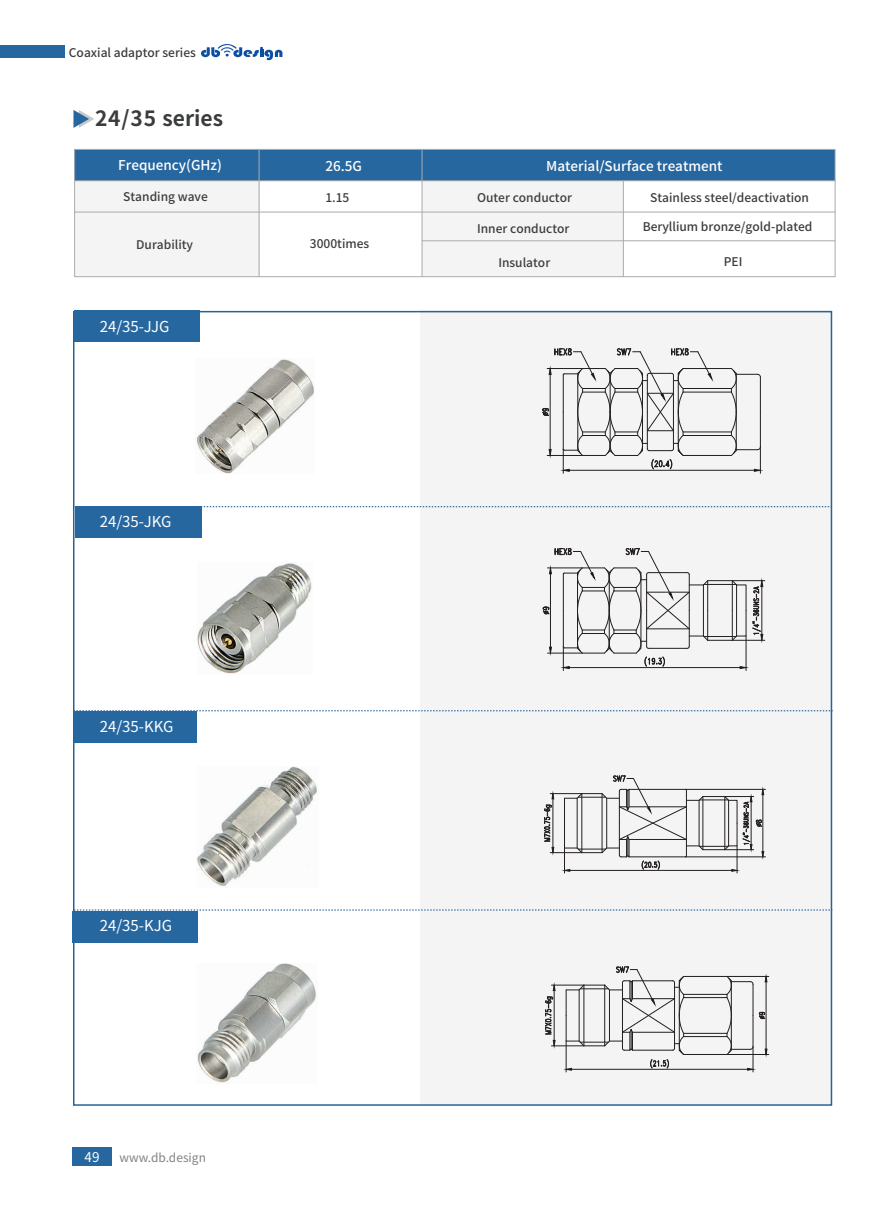
<style>
.page{position:relative;width:893px;height:1212px;background:#fff}
.page>*{position:absolute;margin:0;border:0;box-sizing:border-box;transform-origin:0 0}
.t1{font:700 21px "Noto Sans Hans";color:#3b3d3d}
.t2{font:15px "Noto Sans Hans";color:#fff}
.t3{font:500 13.5px "Noto Sans Hans";color:#fff}
.t4{font:13.5px "Noto Sans Hans";color:#fff}
.t5{font:500 12px "Noto Sans Hans";color:#3d3d3d}
.t6{font:12px "Noto Sans Hans";color:#808285}
</style>
<div class="page">
<div style="left:420px;top:310px;width:411px;height:794px;background:#f4f4f4"></div>
<div style="left:72px;top:1147px;width:40px;height:19px;background:#2767a0"></div>
<svg style="left:201px;top:506px;width:628px;height:1px"></svg>
<svg style="left:76px;top:710px;width:757px;height:1px"></svg>
<svg style="left:76px;top:909px;width:757px;height:1px"></svg>
<img style="left:196px;top:359px;width:118px;height:115px">
<img style="left:198px;top:563px;width:114px;height:111px">
<img style="left:197px;top:766px;width:120px;height:120px">
<img style="left:197px;top:963px;width:119px;height:121px">
<svg style="left:542px;top:348px;width:221px;height:125px"></svg>
<hr style="left:732px;top:640px;width:33px;height:1px;background:#231f20">
<hr style="left:732px;top:580px;width:33px;height:1px;background:#231f20">
<svg style="left:543px;top:548px;width:220px;height:122px"></svg>
<hr style="left:550px;top:852px;width:32px;height:1px;background:#231f20">
<hr style="left:550px;top:793px;width:32px;height:1px;background:#231f20">
<svg style="left:544px;top:791px;width:10px;height:65px"></svg>
<hr style="left:686px;top:856px;width:79px;height:1px;background:#231f20">
<hr style="left:686px;top:789px;width:79px;height:1px;background:#231f20">
<svg style="left:561px;top:775px;width:203px;height:98px"></svg>
<hr style="left:727px;top:1054px;width:42px;height:1px;background:#231f20">
<hr style="left:727px;top:976px;width:42px;height:1px;background:#231f20">
<hr style="left:551px;top:1045px;width:33px;height:1px;background:#231f20">
<hr style="left:551px;top:985px;width:33px;height:1px;background:#231f20">
<svg style="left:545px;top:982px;width:11px;height:67px"></svg>
<svg style="left:563px;top:966px;width:205px;height:106px"></svg>
<div style="left:74px;top:310px;width:125px;height:31px;background:#2767a0"></div>
<div style="left:75px;top:506px;width:126px;height:31px;background:#2767a0"></div>
<div style="left:74px;top:711px;width:122px;height:32px;background:#2767a0"></div>
<div style="left:72px;top:911px;width:126px;height:31px;background:#2767a0"></div>
<div style="left:0;top:46px;width:64px;height:12px;background:#2767a0"></div>
<svg style="left:201px;top:44px;width:81px;height:16px"></svg>
<div style="left:75px;top:181px;width:184px;height:96px;background:#f4f4f4"></div>
<div style="left:422px;top:181px;width:201px;height:96px;background:#f4f4f4"></div>
<div style="left:75px;top:149px;width:760px;height:32px;background:#2767a0"></div>
<div style="left:74px;top:149px;width:761px;height:128px;border:1px solid #a9abae"></div>
<hr style="left:75px;top:212px;width:760px;height:1px;background:#a9abae">
<hr style="left:422px;top:240px;width:413px;height:1px;background:#a9abae">
<hr style="left:75px;top:180px;width:760px;height:1px;background:#a9abae">
<hr style="left:623px;top:181px;width:1px;height:96px;background:#a9abae">
<hr style="left:422px;top:149px;width:1px;height:128px;background:#a9abae">
<hr style="left:259px;top:149px;width:1px;height:128px;background:#a9abae">
<svg style="left:73px;top:110px;width:21px;height:18px"></svg>
<p class="t5" style="left:69px;top:46px;width:129px">Coaxial adaptor series</p>
<h1 class="t1" style="left:95px;top:106px;width:130px">24/35 series</h1>
<p class="t3" style="left:118px;top:158px;width:105px">Frequency(GHz)</p>
<p class="t5" style="left:123px;top:190px;width:86px">Standing wave</p>
<p class="t5" style="left:136px;top:238px;width:58px">Durability</p>
<p class="t2" style="left:100px;top:318px;width:71px">24/35-JJG</p>
<p class="t2" style="left:100px;top:513px;width:73px">24/35-JKG</p>
<p class="t2" style="left:100px;top:718px;width:75px">24/35-KKG</p>
<p class="t2" style="left:100px;top:917px;width:74px">24/35-KJG</p>
<p class="t4" style="left:85px;top:1149px;width:16px">49</p>
<p class="t6" style="left:119px;top:1150px;width:88px">www.db.design</p>
<p class="t3" style="left:325px;top:159px;width:38px">26.5G</p>
<p class="t5" style="left:325px;top:191px;width:26px">1.15</p>
<p class="t5" style="left:310px;top:236px;width:61px">3000times</p>
<p class="t3" style="left:546px;top:159px;width:178px">Material/Surface treatment</p>
<p class="t5" style="left:477px;top:191px;width:96px">Outer conductor</p>
<p class="t5" style="left:477px;top:222px;width:94px">Inner conductor</p>
<p class="t5" style="left:498px;top:256px;width:53px">Insulator</p>
<p class="t5" style="left:650px;top:191px;width:160px">Stainless steel/deactivation</p>
<p class="t5" style="left:643px;top:220px;width:171px">Beryllium bronze/gold-plated</p>
<p class="t5" style="left:724px;top:255px;width:20px">PEI</p>
</div>
